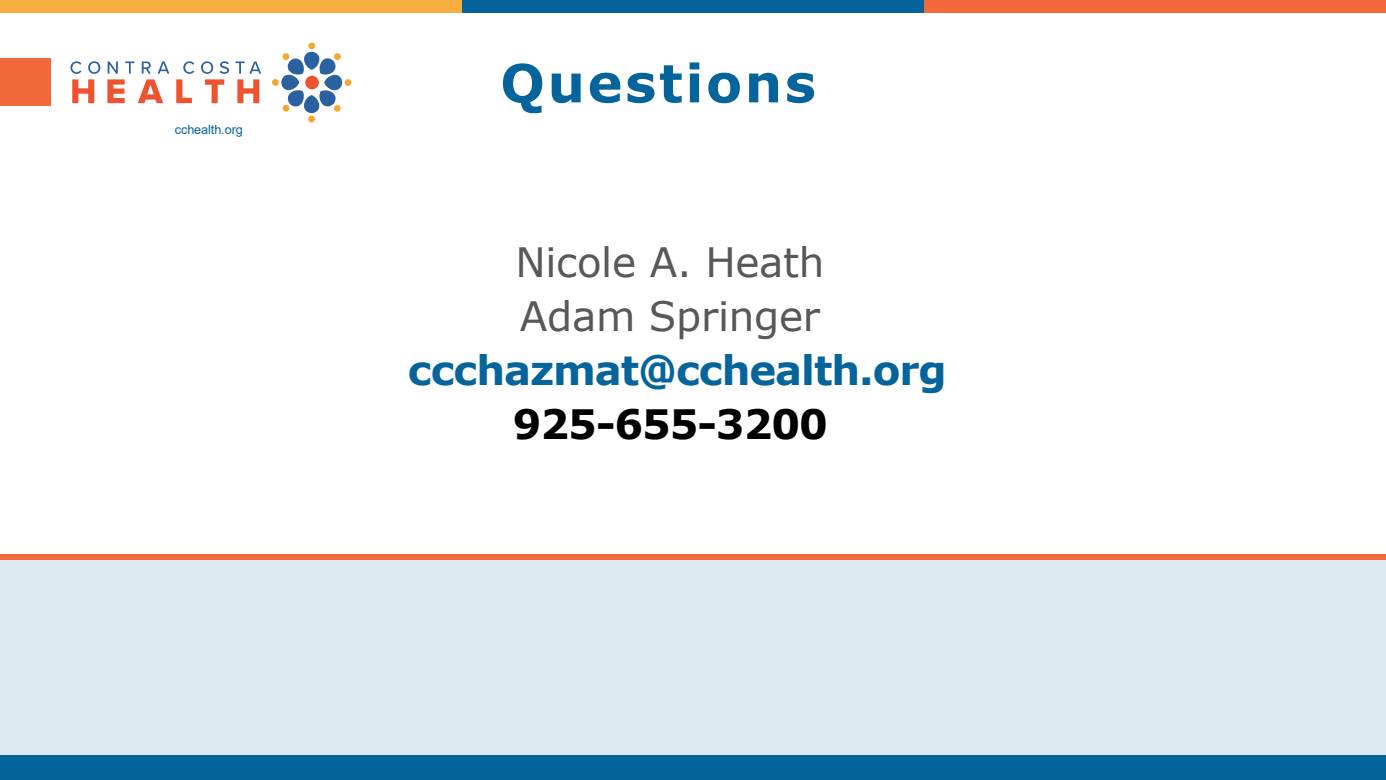
<style>
.page{position:relative;width:1386px;height:780px;background:#fff}
.page>*{position:absolute;margin:0;border:0;box-sizing:border-box;transform-origin:0 0}
.t1{font:700 52.5px "Verdana";letter-spacing:.05em;color:#05649b}
.t2{font:40.43px "Verdana";letter-spacing:-.01em;color:#585858}
.t3{font:700 40.43px "Verdana";letter-spacing:-.025em;color:#05649b}
.t4{font:700 40.43px "Verdana";letter-spacing:-.025em;color:#000}
.t5{font:12.69px "Arial";letter-spacing:-.01em;color:#05639b}
</style>
<div class="page">
<div style="left:0;top:59px;width:50px;height:47px;background:#f26a39"></div>
<div style="left:0;top:0;width:461px;height:12px;background:#f9af3f"></div>
<div style="left:462px;top:0;width:461px;height:12px;background:#05639b"></div>
<div style="left:924px;top:0;width:461px;height:12px;background:#f26a39"></div>
<svg style="left:70px;top:61px;width:30px;height:42px"></svg>
<svg style="left:107px;top:61px;width:62px;height:42px"></svg>
<svg style="left:176px;top:61px;width:18px;height:42px"></svg>
<svg style="left:201px;top:61px;width:28px;height:42px"></svg>
<svg style="left:235px;top:61px;width:26px;height:42px"></svg>
<div style="left:308px;top:42px;width:7px;height:7px;background:#f7a62c;border-radius:50%"></div>
<div style="left:344px;top:79px;width:7px;height:7px;background:#f7a62c;border-radius:50%"></div>
<div style="left:308px;top:116px;width:7px;height:6px;background:#f7a62c;border-radius:50%"></div>
<div style="left:272px;top:79px;width:7px;height:7px;background:#f7a62c;border-radius:50%"></div>
<svg style="left:281px;top:52px;width:61px;height:61px"></svg>
<div style="left:0;top:557px;width:1385px;height:222px;background:#05649b;opacity:.14"></div>
<div style="left:0;top:554px;width:1385px;height:6px;background:#f2683a"></div>
<p class="t5" style="left:175px;top:120px;width:70px">cchealth.org</p>
<p class="t1" style="left:500px;top:46px;width:317px">Questions</p>
<p class="t2" style="left:515px;top:234px;width:310px">Nicole A. Heath</p>
<p class="t2" style="left:520px;top:288px;width:301px">Adam Springer</p>
<p class="t3" style="left:408px;top:341px;width:540px">ccchazmat@cchealth.org</p>
<p class="t4" style="left:512px;top:395px;width:317px">925-655-3200</p>
</div>
